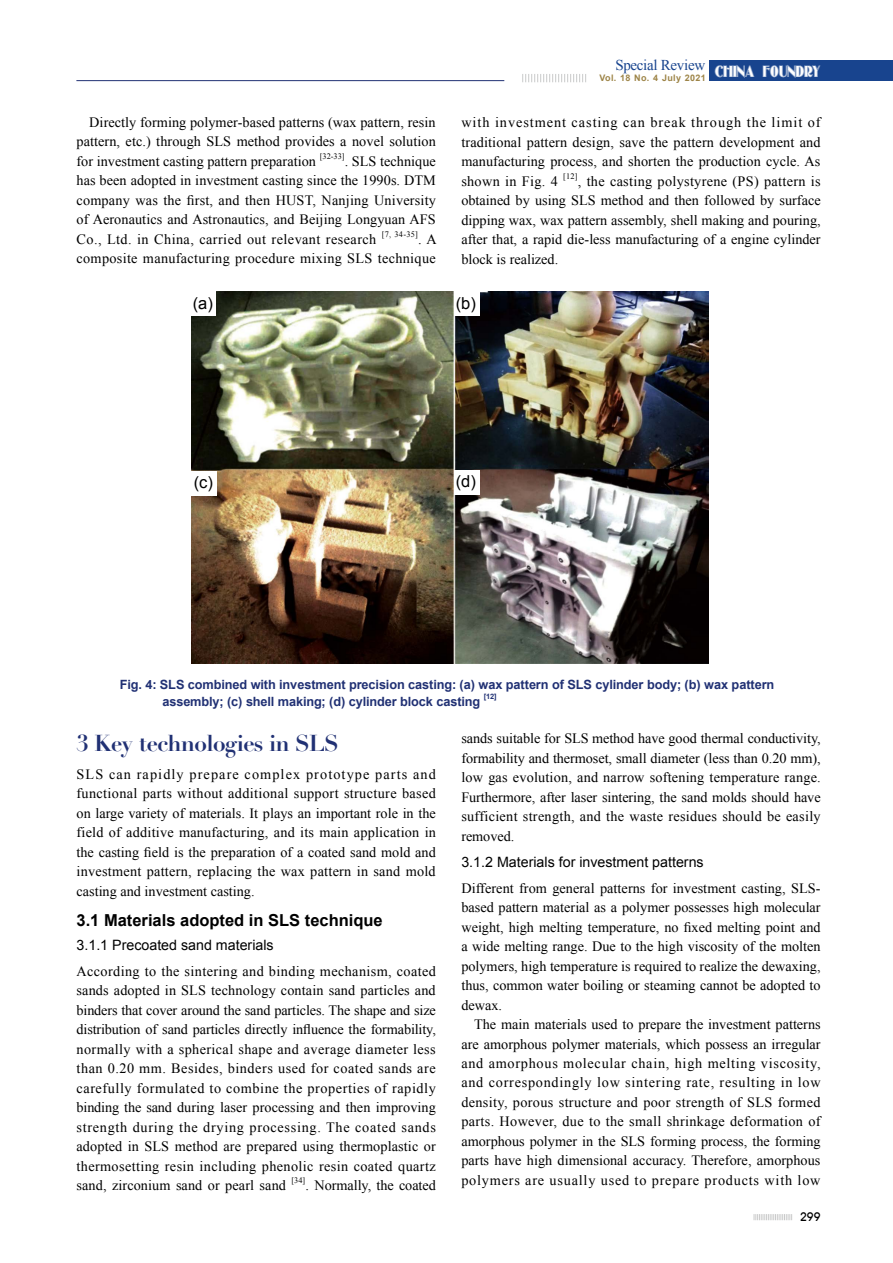
<style>
.page{position:relative;width:893px;height:1263px;background:#fff}
.page>*{position:absolute;margin:0;border:0;box-sizing:border-box;transform-origin:0 0}
.t1{font:700 22.5px "Didot";letter-spacing:-.03em;color:#213174}
.t2{font:700 16.5px "Arial";color:#000}
.t3{font:16.5px "Arial";color:#000}
.t4{font:15.6px "Oldgate Lane Outline";color:#fff}
.t5{font:15px "Times New Roman";letter-spacing:-.02em;color:#18448e}
.t6{font:14.25px/19.5px "Times New Roman";letter-spacing:.005em;color:#000;text-align:justify}
.t7{font:14.25px "Arial";color:#000}
.t8{font:700 12.75px/16.4px "Arial";letter-spacing:-.01em;color:#213174}
.t9{font:500 12px "Avant Garde IT Cby BT";color:#000}
.t10{font:700 9px "Arial";letter-spacing:.04em;color:#9d8447}
.t11{font:8.25px "Times New Roman";letter-spacing:.015em;color:#000}
.t12{font:700 7.5px "Arial";color:#213174}
</style>
<div class="page">
<svg style="left:754px;top:1214px;width:38px;height:6px"></svg>
<div style="left:709px;top:60px;width:184px;height:21px;background:#18448e"></div>
<svg style="left:522px;top:74px;width:64px;height:8px"></svg>
<hr style="left:76px;top:80px;width:428px;height:1px;background:#213174">
<img style="left:192px;top:291px;width:516px;height:372px">
<div style="left:190px;top:291px;width:26px;height:25px;background:#fff"></div>
<div style="left:454px;top:291px;width:25px;height:25px;background:#fff"></div>
<div style="left:191px;top:471px;width:26px;height:25px;background:#fff"></div>
<div style="left:454px;top:470px;width:25px;height:25px;background:#fff"></div>
<p class="t6" style="left:77px;top:112px;width:361px;text-indent:13px">Directly forming polymer-based patterns (wax pattern, resin pattern, etc.) through SLS method provides a novel solution for investment casting pattern preparation</p>
<p class="t11" style="left:320px;top:151px;width:27px">[32-33]</p>
<p class="t6" style="left:77px;top:151px;width:361px;text-indent:268px">. SLS technique has been adopted in investment casting since the 1990s. DTM company was the first, and then HUST, Nanjing University of Aeronautics and Astronautics, and Beijing Longyuan AFS Co., Ltd. in China, carried out relevant research</p>
<p class="t11" style="left:382px;top:229px;width:38px">[7, 34-35]</p>
<p class="t6" style="left:77px;top:229px;width:362px;text-align:right">. A<br>composite manufacturing procedure mixing SLS technique</p>
<p class="t5" style="left:615px;top:55px;width:91px">Special Review</p>
<p class="t10" style="left:600px;top:72px;width:108px">Vol. 18 No. 4 July 2021</p>
<p class="t4" style="left:715px;top:62px;width:107px">CHINA FOUNDRY</p>
<p class="t6" style="left:461px;top:113px;width:361px">with investment casting can break through the limit of traditional pattern design, save the pattern development and manufacturing process, and shorten the production cycle. As shown in Fig. 4</p>
<p class="t11" style="left:563px;top:171px;width:16px">[12]</p>
<p class="t6" style="left:461px;top:171px;width:361px;text-indent:116px">, the casting polystyrene (PS) pattern is obtained by using SLS method and then followed by surface dipping wax, wax pattern assembly, shell making and pouring, after that, a rapid die-less manufacturing of a engine cylinder block is realized.</p>
<p class="t3" style="left:193px;top:292px;width:22px">(a)</p>
<p class="t3" style="left:456px;top:292px;width:22px">(b)</p>
<p class="t3" style="left:194px;top:472px;width:21px">(c)</p>
<p class="t3" style="left:456px;top:471px;width:22px">(d)</p>
<p class="t8" style="left:162px;top:677px;width:613px;text-indent:-43px">Fig. 4: SLS combined with investment precision casting: (a) wax pattern of SLS cylinder body; (b) wax pattern assembly; (c) shell making; (d) cylinder block casting</p>
<p class="t12" style="left:484px;top:692px;width:14px">[12]</p>
<h1 class="t1" style="left:76px;top:729px;width:264px">3 Key technologies in SLS</h1>
<p class="t6" style="left:77px;top:764px;width:361px">SLS can rapidly prepare complex prototype parts and functional parts without additional support structure based on large variety of materials. It plays an important role in the field of additive manufacturing, and its main application in the casting field is the preparation of a coated sand mold and investment pattern, replacing the wax pattern in sand mold casting and investment casting.</p>
<p class="t2" style="left:77px;top:909px;width:308px">3.1 Materials adopted in SLS technique</p>
<p class="t7" style="left:77px;top:936px;width:199px">3.1.1 Precoated sand materials</p>
<p class="t6" style="left:77px;top:961px;width:361px">According to the sintering and binding mechanism, coated sands adopted in SLS technology contain sand particles and binders that cover around the sand particles. The shape and size distribution of sand particles directly influence the formability, normally with a spherical shape and average diameter less than 0.20 mm. Besides, binders used for coated sands are carefully formulated to combine the properties of rapidly binding the sand during laser processing and then improving strength during the drying processing. The coated sands adopted in SLS method are prepared using thermoplastic or thermosetting resin including phenolic resin coated quartz sand, zirconium sand or pearl sand</p>
<p class="t11" style="left:291px;top:1175px;width:15px">[34]</p>
<p class="t6" style="left:305px;top:1175px;width:132px">. Normally, the coated</p>
<p class="t6" style="left:461px;top:728px;width:361px">sands suitable for SLS method have good thermal conductivity, formability and thermoset, small diameter (less than 0.20 mm), low gas evolution, and narrow softening temperature range.<br>Furthermore, after laser sintering, the sand molds should have sufficient strength, and the waste residues should be easily removed.</p>
<p class="t7" style="left:461px;top:853px;width:244px">3.1.2 Materials for investment patterns</p>
<p class="t6" style="left:461px;top:878px;width:361px">Different from general patterns for investment casting, SLS&shy;based pattern material as a polymer possesses high molecular weight, high melting temperature, no fixed melting point and a wide melting range. Due to the high viscosity of the molten polymers, high temperature is required to realize the dewaxing, thus, common water boiling or steaming cannot be adopted to dewax.</p>
<p class="t6" style="left:461px;top:1014px;width:361px;text-indent:13px">The main materials used to prepare the investment patterns are amorphous polymer materials, which possess an irregular and amorphous molecular chain, high melting viscosity, and correspondingly low sintering rate, resulting in low density, porous structure and poor strength of SLS formed parts. However, due to the small shrinkage deformation of amorphous polymer in the SLS forming process, the forming parts have high dimensional accuracy. Therefore, amorphous polymers are usually used to prepare products with low</p>
<p class="t9" style="left:800px;top:1209px;width:22px">299</p>
</div>
